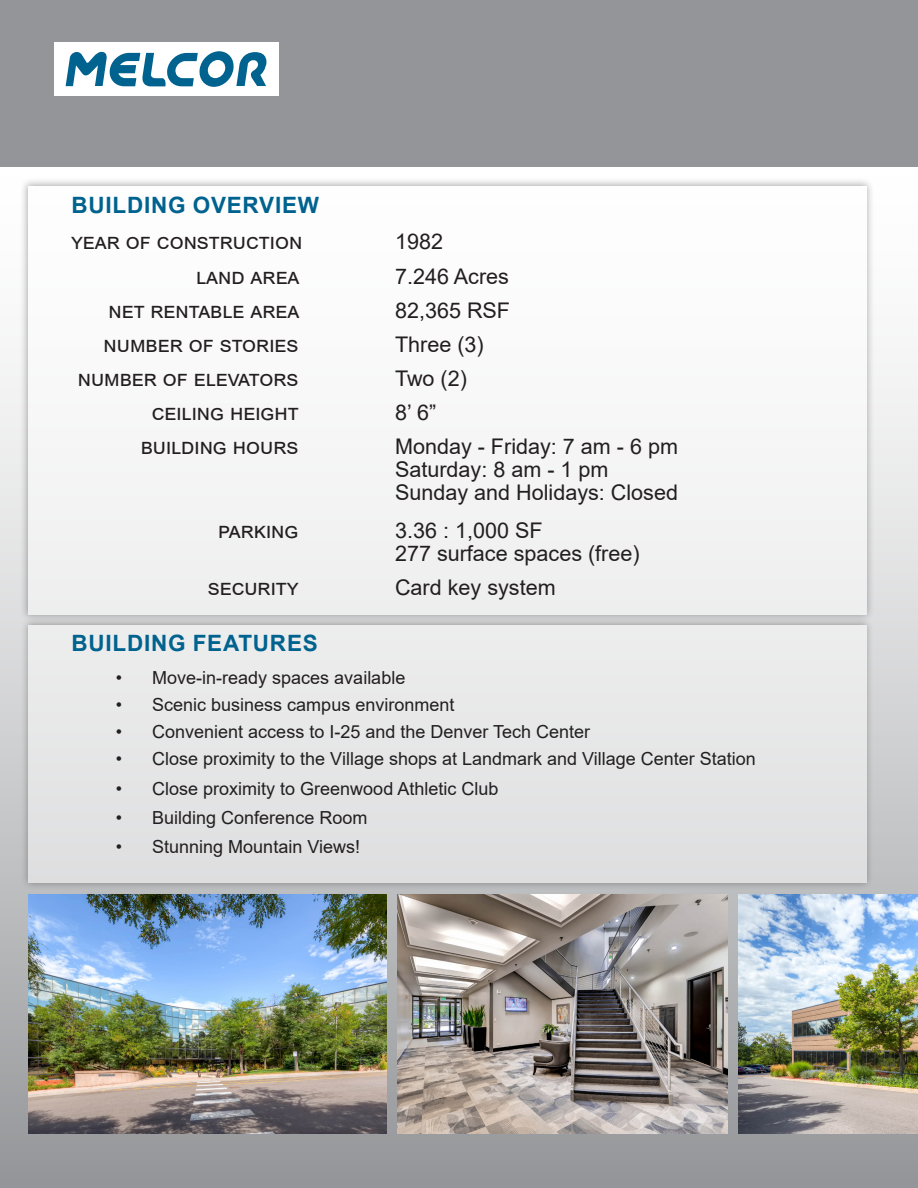
<style>
.page{position:relative;width:918px;height:1188px;background:#fff}
.page>*{position:absolute;margin:0;border:0;box-sizing:border-box;transform-origin:0 0}
.Body_Bullet{font:700 22.5px "Arial";letter-spacing:.035em;color:#00628e}
.Body_Indent{font:21.6px/22.5px "Arial";color:#231f20}
.Body_Bullet-2{font:18px "Arial";color:#231f20}
</style>
<div class="page">
<div style="left:0;top:166px;width:918px;height:1022px;background:linear-gradient(to bottom,#fff,#989a9c)"></div>
<div style="left:0;top:0;width:918px;height:166px;background:#939598"></div>
<img style="left:28px;top:895px;width:358px;height:239px">
<img style="left:397px;top:895px;width:331px;height:239px">
<img style="left:739px;top:895px;width:179px;height:239px">
<div style="left:20px;top:178px;width:854px;height:444px;background:#231f20;opacity:.75"></div>
<div style="left:28px;top:186px;width:838px;height:429px;background:#f7f8f8"></div>
<div style="left:20px;top:617px;width:855px;height:274px;background:#231f20;opacity:.75"></div>
<div style="left:28px;top:625px;width:838px;height:258px;background:#e6e6e7"></div>
<div style="left:54px;top:42px;width:224px;height:54px;background:#fff"></div>
<svg style="left:66px;top:51px;width:200px;height:36px"></svg>
<p class="Body_Bullet" style="left:71px;top:190px;width:249px">BUILDING OVERVIEW</p>
<p class="Body_Indent" style="left:71px;top:230px;width:233px">year of construction</p>
<p class="Body_Indent" style="left:395px;top:230px;width:49px">1982</p>
<p class="Body_Indent" style="left:196px;top:265px;width:105px">land area</p>
<p class="Body_Indent" style="left:395px;top:265px;width:115px">7.246 Acres</p>
<p class="Body_Indent" style="left:109px;top:299px;width:193px">net rentable area</p>
<p class="Body_Indent" style="left:395px;top:299px;width:117px">82,365 RSF</p>
<p class="Body_Indent" style="left:104px;top:333px;width:196px">number of stories</p>
<p class="Body_Indent" style="left:395px;top:333px;width:90px">Three (3)</p>
<p class="Body_Indent" style="left:78px;top:367px;width:222px">number of elevators</p>
<p class="Body_Indent" style="left:395px;top:367px;width:73px">Two (2)</p>
<p class="Body_Indent" style="left:152px;top:401px;width:149px">ceiling height</p>
<p class="Body_Indent" style="left:395px;top:401px;width:43px">8’ 6”</p>
<p class="Body_Indent" style="left:141px;top:436px;width:159px">building hours</p>
<p class="Body_Indent" style="left:395px;top:436px;width:285px">Monday - Friday: 7 am - 6 pm<br>Saturday: 8 am - 1 pm<br>Sunday and Holidays: Closed</p>
<p class="Body_Indent" style="left:218px;top:519px;width:82px">parking</p>
<p class="Body_Indent" style="left:395px;top:519px;width:246px">3.36 : 1,000 SF<br>277 surface spaces (free)</p>
<p class="Body_Indent" style="left:208px;top:576px;width:92px">security</p>
<p class="Body_Indent" style="left:395px;top:576px;width:162px">Card key system</p>
<p class="Body_Bullet" style="left:71px;top:627px;width:248px">BUILDING FEATURES</p>
<p class="Body_Bullet-2" style="left:116px;top:665px;width:291px">• Move-in-ready spaces available</p>
<p class="Body_Bullet-2" style="left:116px;top:692px;width:340px">• Scenic business campus environment</p>
<p class="Body_Bullet-2" style="left:116px;top:720px;width:476px">• Convenient access to I-25 and the Denver Tech Center</p>
<p class="Body_Bullet-2" style="left:116px;top:747px;width:641px">• Close proximity to the Village shops at Landmark and Village Center Station</p>
<p class="Body_Bullet-2" style="left:116px;top:776px;width:384px">• Close proximity to Greenwood Athletic Club</p>
<p class="Body_Bullet-2" style="left:116px;top:805px;width:253px">• Building Conference Room</p>
<p class="Body_Bullet-2" style="left:116px;top:834px;width:246px">• Stunning Mountain Views!</p>
</div>
